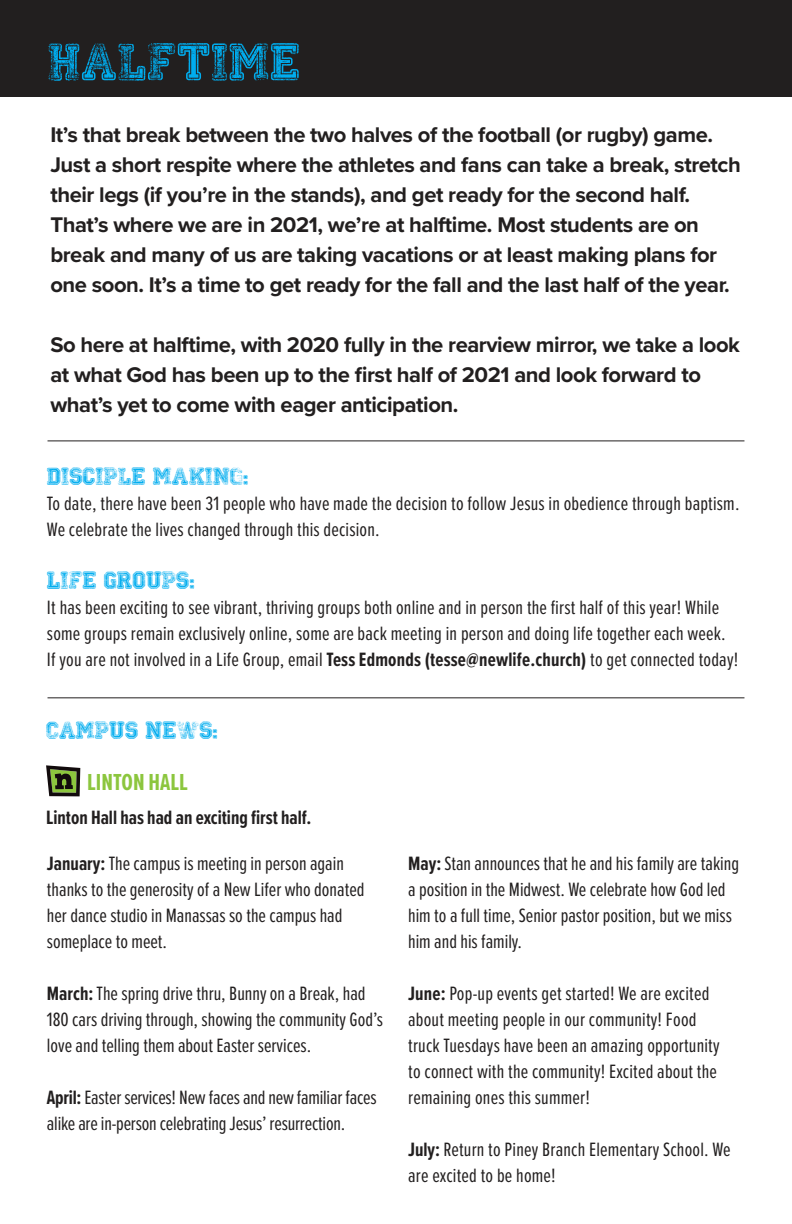
<style>
.page{position:relative;width:792px;height:1224px;background:#fff}
.page>*{position:absolute;margin:0;border:0;box-sizing:border-box;transform-origin:0 0}
.t1{font:700 24px "Proxima Nova Ex Cn";color:#8cc63e}
.t2{font:700 22px/30px "Proxima Nova";letter-spacing:-.02em;color:#221f1f}
.t3{font:20px/26px "Proxima Nova Ex Cn";letter-spacing:.01em;color:#221f1f}
.t4{font:20px/26px "Proxima Nova Ex Cn";letter-spacing:-.01em;color:#221f1f}
.t5{font:700 20px "Proxima Nova Ex Cn";color:#221f1f}
.t6{font:18px "Colleged";color:#00adef}
.s1{font-weight:700}
</style>
<div class="page">
<div style="left:0;top:0;width:792px;height:96px;background:#221f1f"></div>
<svg style="left:46px;top:765px;width:34px;height:31px"></svg>
<hr style="left:48px;top:697px;width:696px;height:1px;background:#221f1f">
<hr style="left:48px;top:440px;width:696px;height:1px;background:#221f1f">
<svg style="left:49px;top:43px;width:250px;height:38px"></svg>
<p class="t2" style="left:50px;top:121px;width:692px">It’s that break between the two halves of the football (or rugby) game.<br>Just a short respite where the athletes and fans can take a break, stretch their legs (if you’re in the stands), and get ready for the second half.<br>That’s where we are in 2021, we’re at halftime. Most students are on break and many of us are taking vacations or at least making plans for one soon. It’s a time to get ready for the fall and the last half of the year.</p>
<p class="t2" style="left:50px;top:331px;width:691px">So here at halftime, with 2020 fully in the rearview mirror, we take a look at what God has been up to the first half of 2021 and look forward to what’s yet to come with eager anticipation.</p>
<p class="t6" style="left:47px;top:467px;width:203px">DISCIPLE MAKING:</p>
<p class="t3" style="left:47px;top:491px;width:694px">To date, there have been 31 people who have made the decision to follow Jesus in obedience through baptism.<br>We celebrate the lives changed through this decision.</p>
<p class="t6" style="left:47px;top:571px;width:149px">LIFE GROUPS:</p>
<p class="t3" style="left:47px;top:595px;width:693px">It has been exciting to see vibrant, thriving groups both online and in person the first half of this year! While some groups remain exclusively online, some are back meeting in person and doing life together each week.<br>If you are not involved in a Life Group, email <span class="s1">Tess Edmonds (tesse@newlife.church)</span> to get connected today!</p>
<p class="t6" style="left:46px;top:721px;width:173px">CAMPUS NEWS:</p>
<p class="t1" style="left:87px;top:772px;width:102px">LINTON HALL</p>
<p class="t5" style="left:46px;top:809px;width:267px">Linton Hall has had an exciting first half.</p>
<p class="t3" style="left:47px;top:851px;width:319px"><span class="s1">January:</span> The campus is meeting in person again thanks to the generosity of a New Lifer who donated her dance studio in Manassas so the campus had someplace to meet.</p>
<p class="t3" style="left:47px;top:981px;width:338px"><span class="s1">March:</span> The spring drive thru, Bunny on a Break, had<br>180 cars driving through, showing the community God’s love and telling them about Easter services.</p>
<p class="t4" style="left:47px;top:1085px;width:331px"><span class="s1">April:</span> Easter services! New faces and new familiar faces alike are in- person celebrating Jesus’ resurrection.</p>
<p class="t3" style="left:408px;top:851px;width:332px"><span class="s1">May:</span> Stan announces that he and his family are taking a position in the Midwest. We celebrate how God led him to a full time, Senior pastor position, but we miss him and his family.</p>
<p class="t3" style="left:408px;top:981px;width:313px"><span class="s1">June:</span> Pop- up events get started! We are excited about meeting people in our community! Food truck Tuesdays have been an amazing opportunity to connect with the community! Excited about the remaining ones this summer!</p>
<p class="t3" style="left:408px;top:1137px;width:324px"><span class="s1">July:</span> Return to Piney Branch Elementary School. We are excited to be home!</p>
</div>
